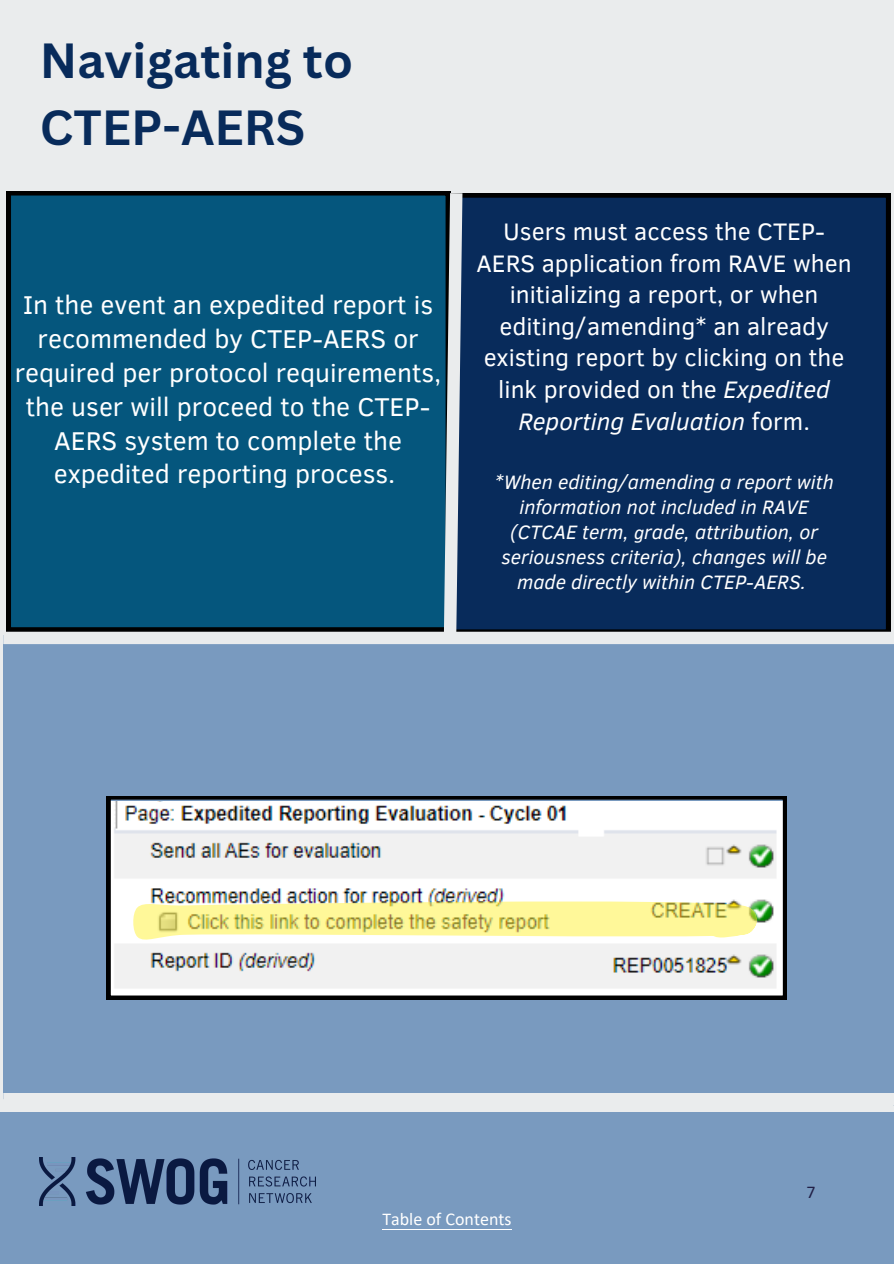
<style>
.page{position:relative;width:894px;height:1264px;background:#fff}
.page>*{position:absolute;margin:0;border:0;box-sizing:border-box;transform-origin:0 0}
.t1{font:700 48px/66.3px "Canva Sans";color:#082b5b}
.t2{font:26.4px/33.8px "Clear Sans";color:#fff;text-align:center}
.t3{font:24.45px/31.5px "Clear Sans";color:#fff;text-align:center}
.t4{font:italic 19.8px/25.2px "Clear Sans";color:#fff;text-align:center}
.t5{font:18px "Calibri";color:#fff}
.t6{font:18px "Calibri";color:#212047}
.s1{font-style:italic}
.s2{font-family:"Calibri"}
</style>
<div class="page">
<div style="left:3px;top:0;width:890px;height:390px;background:#eaeced"></div>
<div style="left:3px;top:635px;width:890px;height:470px;background:#799abf"></div>
<div style="left:0;top:1111px;width:893px;height:152px;background:#799abf"></div>
<img style="left:40px;top:1157px;width:275px;height:48px">
<div style="left:3px;top:1092px;width:890px;height:13px;background:#eaeced"></div>
<div style="left:0;top:1099px;width:893px;height:12px;background:#eaeced"></div>
<div style="left:7px;top:191px;width:430px;height:440px;background:#05567d"></div>
<div style="left:468px;top:193px;width:422px;height:438px;background:#082b5b"></div>
<svg style="left:437px;top:191px;width:31px;height:454px"></svg>
<div style="left:3px;top:631px;width:890px;height:13px;background:#eaeced"></div>
<svg style="left:106px;top:796px;width:680px;height:203px;background:#d9dbda"></svg>
<img style="left:133px;top:901px;width:623px;height:38px">
<hr style="left:382px;top:1228px;width:129px;height:1px;background:#fff">
<h1 class="t1" style="left:40px;top:27px;width:314px">Navigating to<br>CTEP-AERS</h1>
<p class="t2" style="left:15px;top:287px;width:428px">In the event an expedited report is recommended by CTEP-AERS or required per protocol requirements, the user will proceed to the CTEP-<br>AERS system to complete the expedited reporting process.</p>
<p class="t3" style="left:476px;top:215px;width:376px">Users must access the CTEP-<br>AERS application from RAVE when initializing a report, or when editing/amending* an already existing report by clicking on the link provided on the <span class="s1">Expedited<br>Reporting Evaluation</span> form.</p>
<p class="t4" style="left:494px;top:468px;width:340px">*When editing/amending a report with information not included in RAVE (CTCAE term, <span class="s2">g</span>rade, attribution, or seriousness criteria), changes will be made directly within CTEP-AERS.</p>
<p class="t6" style="left:806px;top:1179px;width:11px">7</p>
<p class="t5" style="left:382px;top:1206px;width:131px">Table of Contents</p>
</div>
